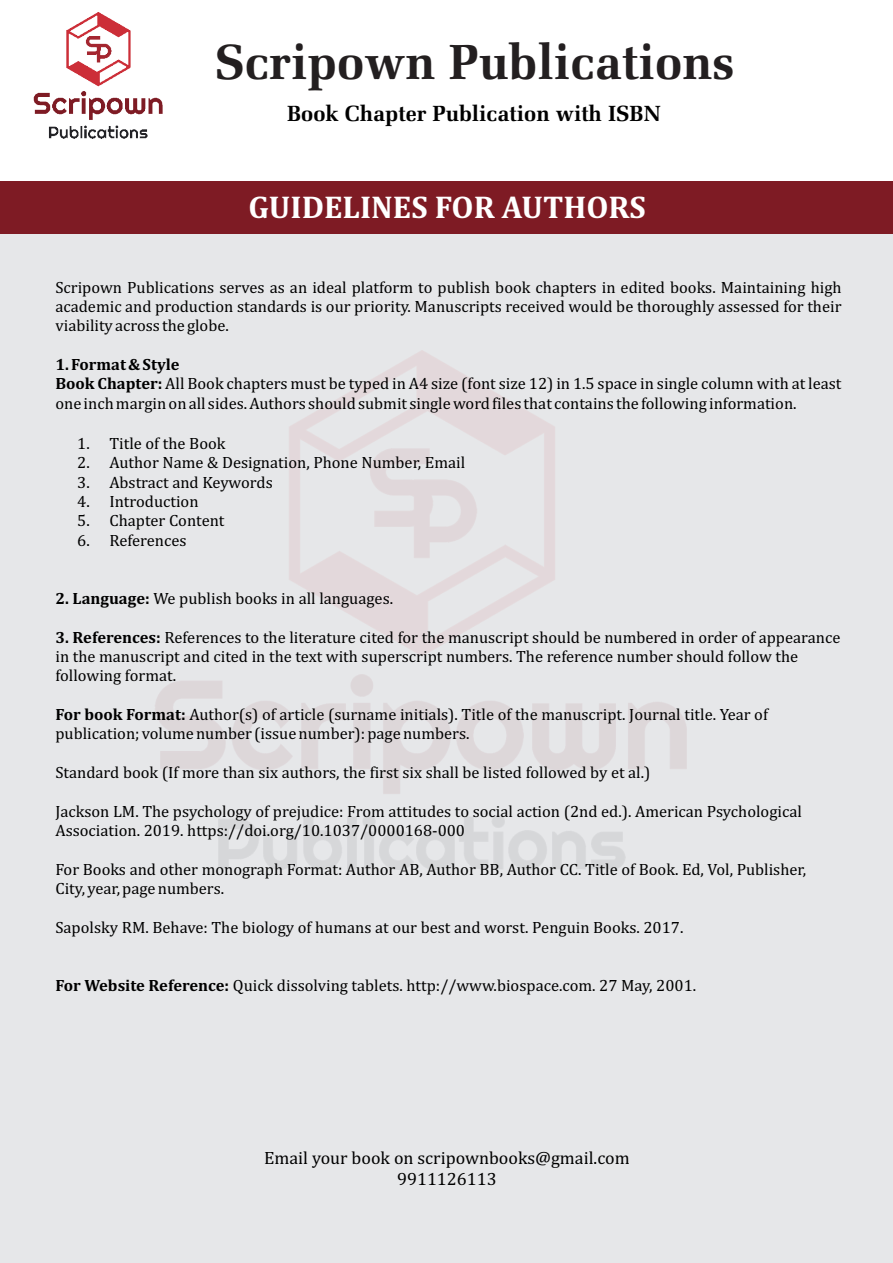
<style>
.page{position:relative;width:893px;height:1263px;background:#e6e7e9}
.page>*{position:absolute;margin:0;border:0;box-sizing:border-box;transform-origin:0 0}
.t1{font:700 49.65px "Zapf Elliptical 711 BT";color:#231f20}
.t2{font:700 31.8px "Cambria";color:#fff}
.t3{font:700 22.05px "Zapf Elliptical 711 BT";color:#000}
.t4{font:18px/21.1px "Cambria";color:#000;text-align:center}
.t5{font:16.5px/19.4px "Cambria";color:#000}
.s1{font-weight:700}
</style>
<div class="page">
<div style="left:0;top:0;width:893px;height:181px;background:#fff"></div>
<img style="left:33px;top:12px;width:130px;height:127px">
<div style="left:0;top:181px;width:893px;height:53px;background:#7e1b24"></div>
<h1 class="t1" style="left:215px;top:41px;width:521px">Scripown Publications</h1>
<h3 class="t3" style="left:287px;top:104px;width:375px">Book Chapter Publication with ISBN</h3>
<h2 class="t2" style="left:248px;top:193px;width:399px">GUIDELINES FOR AUTHORS</h2>
<p class="t5" style="left:55px;top:278px;width:788px;text-align:justify">Scripown Publications serves as an ideal platform to publish book chapters in edited books. Maintaining high academic and production standards is our priority. Manuscripts received would be thoroughly assessed for their viability across the globe.</p>
<p class="t5" style="left:55px;top:356px;width:788px"><span class="s1">1. Format &amp; Style<br>Book Chapter:</span> All Book chapters must be typed in A4 size (font size 12) in 1.5 space in single column with at least one inch margin on all sides. Authors should submit single word files that contains the following information.</p>
<p class="t5" style="left:77px;top:435px;width:150px">1. Title of the Book</p>
<p class="t5" style="left:77px;top:454px;width:390px">2. Author Name &amp; Designation, Phone Number, Email</p>
<p class="t5" style="left:77px;top:473px;width:197px">3. Abstract and Keywords</p>
<p class="t5" style="left:77px;top:493px;width:123px">4. Introduction</p>
<p class="t5" style="left:77px;top:512px;width:149px">5. Chapter Content</p>
<p class="t5" style="left:77px;top:531px;width:111px">6. References</p>
<p class="t5" style="left:55px;top:589px;width:339px"><span class="s1">2. Language:</span> We publish books in all languages.</p>
<p class="t5" style="left:55px;top:628px;width:786px"><span class="s1">3. References:</span> References to the literature cited for the manuscript should be numbered in order of appearance in the manuscript and cited in the text with superscript numbers. The reference number should follow the following format.</p>
<p class="t5" style="left:55px;top:706px;width:714px"><span class="s1">For book Format:</span> Author(s) of article (surname initials). Title of the manuscript. Journal title. Year of publication; volume number (issue number): page numbers.</p>
<p class="t5" style="left:55px;top:764px;width:597px">Standard book (If more than six authors, the first six shall be listed followed by et al.)</p>
<p class="t5" style="left:55px;top:802px;width:748px">Jackson LM. The psychology of prejudice: From attitudes to social action (2nd ed.). American Psychological<br>Association. 2019. https://doi.org/10.1037/0000168-000</p>
<p class="t5" style="left:55px;top:860px;width:752px">For Books and other monograph Format: Author AB, Author BB, Author CC. Title of Book. Ed, Vol, Publisher,<br>City, year, page numbers.</p>
<p class="t5" style="left:55px;top:918px;width:629px">Sapolsky RM. Behave: The biology of humans at our best and worst. Penguin Books. 2017.</p>
<p class="t5" style="left:55px;top:976px;width:642px"><span class="s1">For Website Reference:</span> Quick dissolving tablets. http://www.biospace.com. 27 May, 2001.</p>
<p class="t4" style="left:264px;top:1148px;width:367px">Email your book on scripownbooks@gmail.com<br>9911126113</p>
</div>
